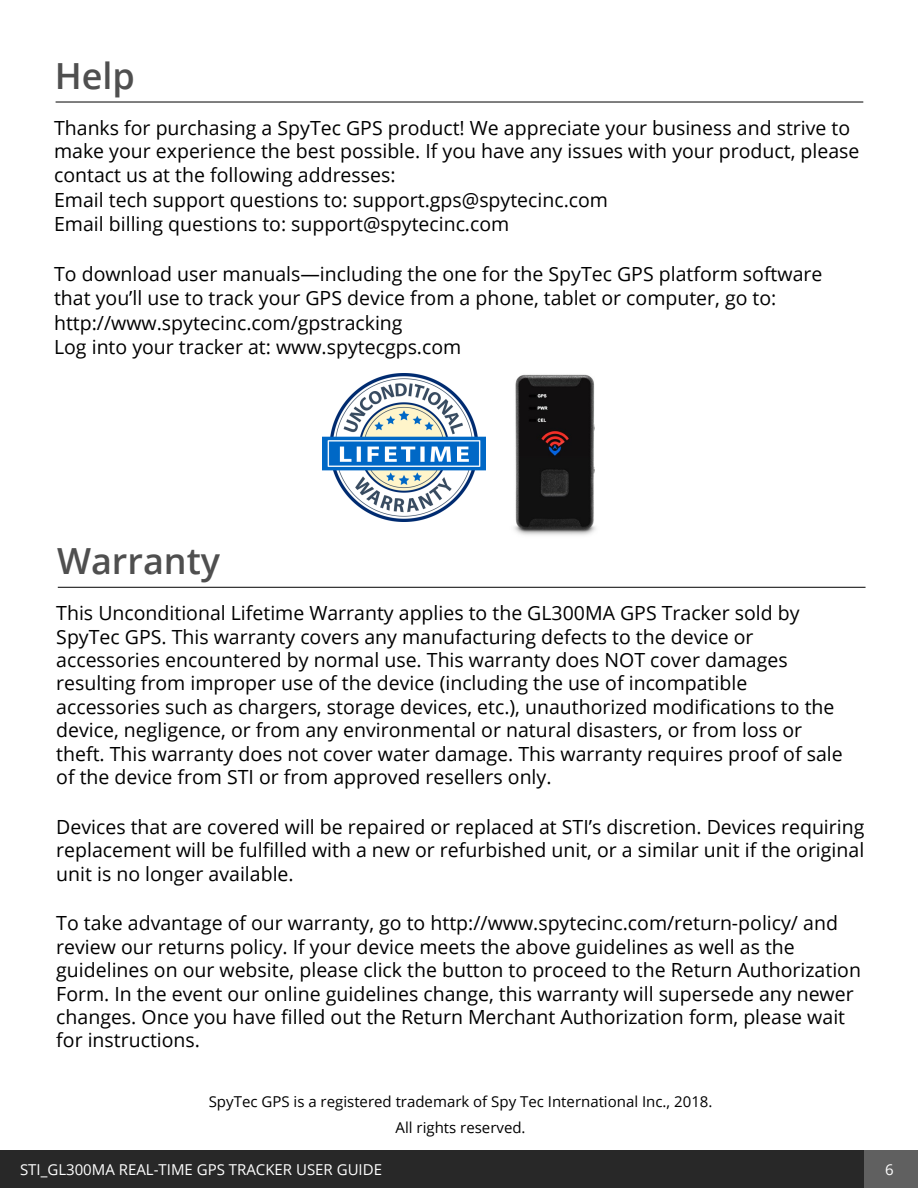
<style>
.page{position:relative;width:918px;height:1188px;background:#fff}
.page>*{position:absolute;margin:0;border:0;box-sizing:border-box;transform-origin:0 0}
.t1{font:600 36px "Open Sans";color:#4f4f4f}
.t2{font:19.5px/23.4px "Open Sans";color:#000}
.t3{font:15px/25.5px "Open Sans";color:#000;text-align:center}
.t4{font:15px "Open Sans";color:#fff}
</style>
<div class="page">
<img style="left:514px;top:374px;width:82px;height:161px">
<hr style="left:56px;top:102px;width:807px;height:1px;background:#000">
<div style="left:54px;top:1151px;width:864px;height:37px;background:#606060"></div>
<div style="left:0;top:1151px;width:864px;height:37px;background:#282828"></div>
<hr style="left:58px;top:587px;width:808px;height:1px;background:#000">
<img style="left:322px;top:373px;width:164px;height:148px">
<h1 class="t1" style="left:55px;top:51px;width:82px">Help</h1>
<p class="t2" style="left:54px;top:115px;width:807px;line-height:24.2px">Thanks for purchasing a SpyTec GPS product! We appreciate your business and strive to make your experience the best possible. If you have any issues with your product, please contact us at the following addresses:<br>Email tech support questions to: support.gps@spytecinc.com<br>Email billing questions to: support@spytecinc.com</p>
<p class="t2" style="left:54px;top:261px;width:770px;line-height:24.5px">To download user manuals—including the one for the SpyTec GPS platform software that you’ll use to track your GPS device from a phone, tablet or computer, go to: http://www.spytecinc.com/gpstracking<br>Log into your tracker at: www.spytecgps.com</p>
<h1 class="t1" style="left:57px;top:536px;width:165px">Warranty</h1>
<p class="t2" style="left:56px;top:601px;width:788px">This Unconditional Lifetime Warranty applies to the GL300MA GPS Tracker sold by SpyTec GPS. This warranty covers any manufacturing defects to the device or accessories encountered by normal use. This warranty does NOT cover damages resulting from improper use of the device (including the use of incompatible accessories such as chargers, storage devices, etc.), unauthorized modifications to the device, negligence, or from any environmental or natural disasters, or from loss or theft. This warranty does not cover water damage. This warranty requires proof of sale of the device from STI or from approved resellers only.</p>
<p class="t2" style="left:56px;top:814px;width:810px;text-align:justify">Devices that are covered will be repaired or replaced at STI’s discretion. Devices requiring replacement will be fulfilled with a new or refurbished unit, or a similar unit if the original unit is no longer available.</p>
<p class="t2" style="left:56px;top:911px;width:806px">To take advantage of our warranty, go to http://www.spytecinc.com/return-policy/ and review our returns policy. If your device meets the above guidelines as well as the guidelines on our website, please click the button to proceed to the Return Authorization Form. In the event our online guidelines change, this warranty will supersede any newer changes. Once you have filled out the Return Merchant Authorization form, please wait for instructions.</p>
<p class="t3" style="left:209px;top:1088px;width:505px">SpyTec GPS is a registered trademark of Spy Tec International Inc., 2018.<br>All rights reserved.</p>
<p class="t4" style="left:20px;top:1159px;width:364px">STI_GL300MA REAL-TIME GPS TRACKER USER GUIDE</p>
<p class="t4" style="left:885px;top:1159px;width:10px">6</p>
</div>
